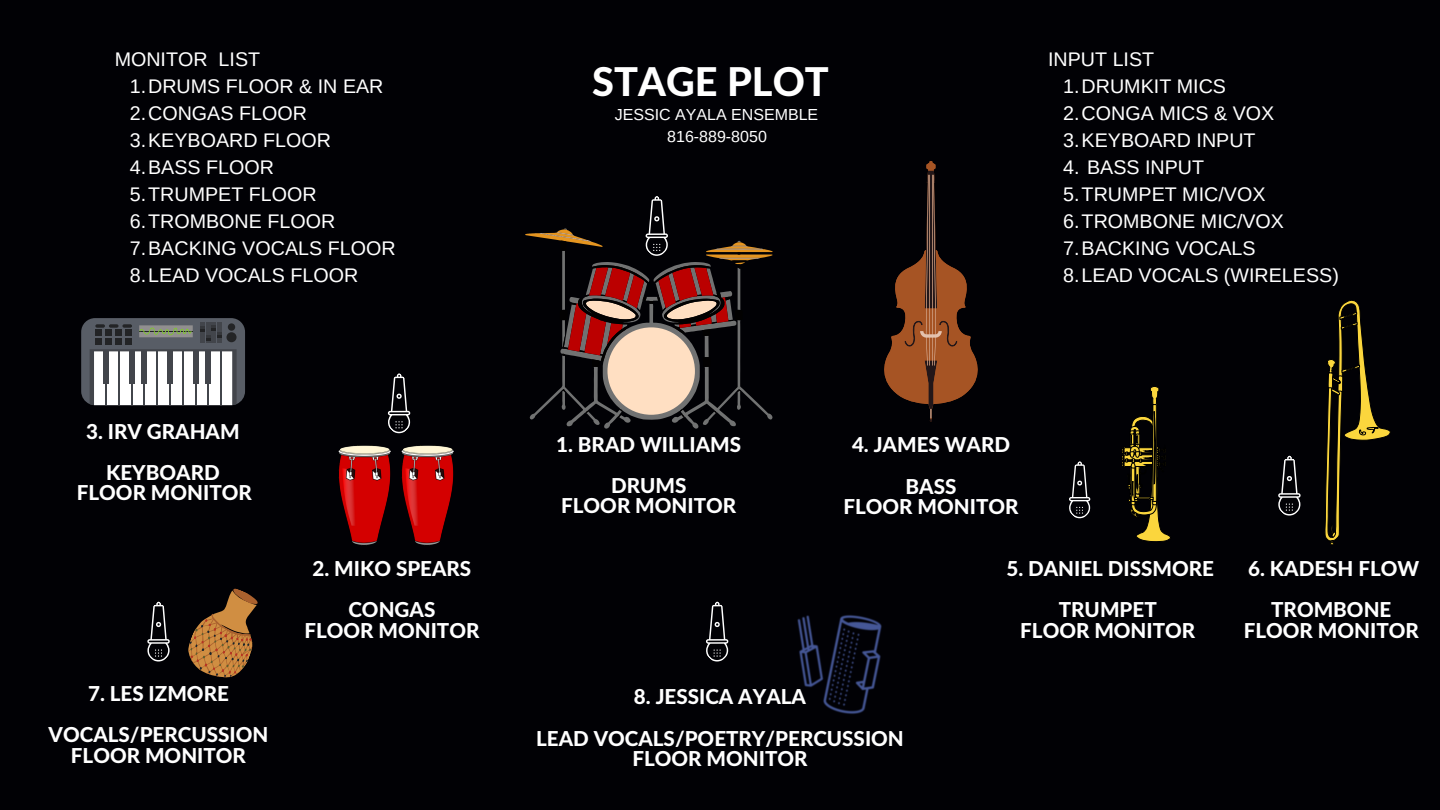
<style>
.page{position:relative;width:1440px;height:810px;background:#010105}
.page>*{position:absolute;margin:0;border:0;box-sizing:border-box;transform-origin:0 0}
.t1{font:800 39.7px "Lato Latin";color:#fff}
.t2{font:800 20.6px "Lato Latin";color:#fff}
.t3{font:19.7px "Arimo";color:#fff}
.t4{font:16px "Arimo";color:#fff}
</style>
<div class="page">
<img style="left:422px;top:445px;width:32px;height:100px">
<img style="left:338px;top:445px;width:84px;height:100px">
<svg style="left:387px;top:373px;width:24px;height:61px"></svg>
<svg style="left:1069px;top:461px;width:22px;height:58px"></svg>
<svg style="left:530px;top:417px;width:243px;height:12px"></svg>
<svg style="left:81px;top:318px;width:164px;height:87px"></svg>
<svg style="left:1122px;top:386px;width:48px;height:156px"></svg>
<svg style="left:884px;top:161px;width:94px;height:260px"></svg>
<svg style="left:525px;top:196px;width:248px;height:221px"></svg>
<svg style="left:1278px;top:300px;width:113px;height:245px"></svg>
<svg style="left:706px;top:601px;width:23px;height:61px"></svg>
<img style="left:797px;top:615px;width:85px;height:99px">
<svg style="left:147px;top:588px;width:111px;height:90px"></svg>
<p class="t3" style="left:115px;top:49px;width:147px">MONITOR LIST</p>
<p class="t3" style="left:130px;top:76px;width:255px">1.DRUMS FLOOR &amp; IN EAR</p>
<p class="t3" style="left:130px;top:103px;width:179px">2.CONGAS FLOOR</p>
<p class="t3" style="left:130px;top:130px;width:203px">3.KEYBOARD FLOOR</p>
<p class="t3" style="left:130px;top:157px;width:146px">4.BASS FLOOR</p>
<p class="t3" style="left:130px;top:184px;width:188px">5.TRUMPET FLOOR</p>
<p class="t3" style="left:130px;top:211px;width:207px">6.TROMBONE FLOOR</p>
<p class="t3" style="left:130px;top:238px;width:267px">7.BACKING VOCALS FLOOR</p>
<p class="t3" style="left:130px;top:265px;width:230px">8.LEAD VOCALS FLOOR</p>
<p class="t2" style="left:86px;top:423px;width:155px">3. IRV GRAHAM</p>
<p class="t2" style="left:106px;top:463px;width:115px">KEYBOARD</p>
<p class="t2" style="left:77px;top:483px;width:177px">FLOOR MONITOR</p>
<p class="t2" style="left:88px;top:685px;width:142px">7. LES IZMORE</p>
<p class="t2" style="left:49px;top:726px;width:221px">VOCALS/PERCUSSION</p>
<p class="t2" style="left:71px;top:747px;width:177px">FLOOR MONITOR</p>
<p class="t2" style="left:313px;top:559px;width:160px">2. MIKO SPEARS</p>
<p class="t2" style="left:348px;top:600px;width:88px">CONGAS</p>
<p class="t2" style="left:304px;top:621px;width:177px">FLOOR MONITOR</p>
<p class="t1" style="left:592px;top:64px;width:238px">STAGE PLOT</p>
<p class="t4" style="left:615px;top:106px;width:205px">JESSIC AYALA ENSEMBLE</p>
<p class="t4" style="left:667px;top:127px;width:101px">816-889-8050</p>
<p class="t3" style="left:1048px;top:49px;width:108px">INPUT LIST</p>
<p class="t3" style="left:1063px;top:76px;width:164px">1.DRUMKIT MICS</p>
<p class="t3" style="left:1063px;top:103px;width:213px">2.CONGA MICS &amp; VOX</p>
<p class="t3" style="left:1063px;top:130px;width:194px">3.KEYBOARD INPUT</p>
<p class="t3" style="left:1063px;top:157px;width:143px">4. BASS INPUT</p>
<p class="t3" style="left:1063px;top:184px;width:204px">5.TRUMPET MIC/VOX</p>
<p class="t3" style="left:1063px;top:211px;width:222px">6.TROMBONE MIC/VOX</p>
<p class="t3" style="left:1063px;top:238px;width:194px">7.BACKING VOCALS</p>
<p class="t3" style="left:1063px;top:265px;width:277px">8.LEAD VOCALS (WIRELESS)</p>
<p class="t2" style="left:556px;top:436px;width:186px">1. BRAD WILLIAMS</p>
<p class="t2" style="left:611px;top:476px;width:77px">DRUMS</p>
<p class="t2" style="left:561px;top:496px;width:177px">FLOOR MONITOR</p>
<p class="t2" style="left:852px;top:436px;width:160px">4. JAMES WARD</p>
<p class="t2" style="left:906px;top:477px;width:52px">BASS</p>
<p class="t2" style="left:843px;top:498px;width:177px">FLOOR MONITOR</p>
<p class="t2" style="left:1006px;top:559px;width:209px">5. DANIEL DISSMORE</p>
<p class="t2" style="left:1059px;top:600px;width:99px">TRUMPET</p>
<p class="t2" style="left:1020px;top:621px;width:177px">FLOOR MONITOR</p>
<p class="t2" style="left:1248px;top:559px;width:173px">6. KADESH FLOW</p>
<p class="t2" style="left:1271px;top:600px;width:122px">TROMBONE</p>
<p class="t2" style="left:1244px;top:621px;width:177px">FLOOR MONITOR</p>
<p class="t2" style="left:634px;top:688px;width:174px">8. JESSICA AYALA</p>
<p class="t2" style="left:536px;top:729px;width:369px">LEAD VOCALS/POETRY/PERCUSSION</p>
<p class="t2" style="left:632px;top:750px;width:177px">FLOOR MONITOR</p>
</div>
